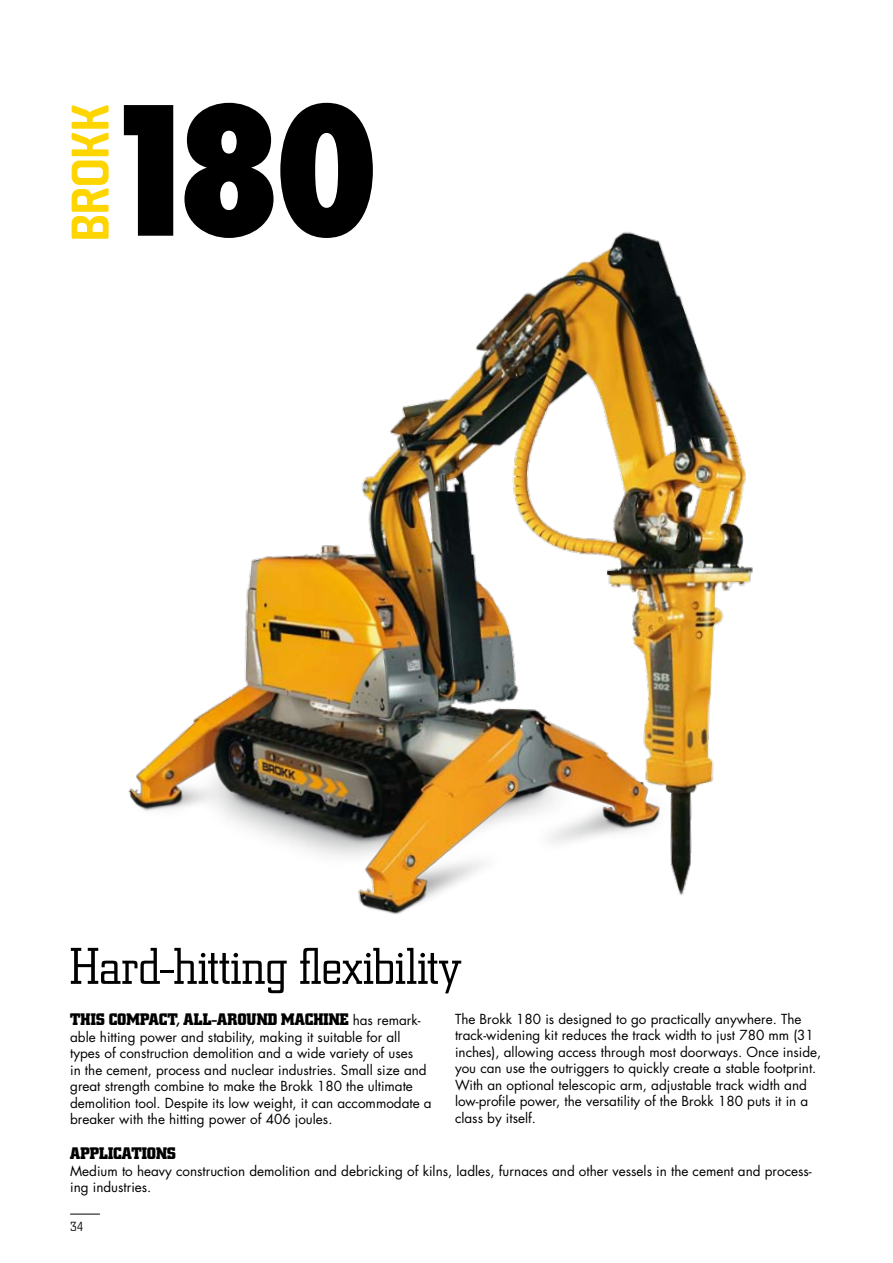
<style>
.page{position:relative;width:893px;height:1263px;background:#fff}
.page>*{position:absolute;margin:0;border:0;box-sizing:border-box;transform-origin:0 0}
.t1{font:51.15px "Fishmonger MS";letter-spacing:-.03em;color:#ffd500}
.t2{font:300 51px "City";letter-spacing:.01em;color:#000}
.t3{font:700 16.5px "City";letter-spacing:.005em;color:#000}
.t4{font:13.5px/16.5px "Futura";color:#000}
.t5{font:300 13.5px "City";color:#000}
.s1{font-family:"City";font-weight:700;font-size:16.5px}
</style>
<div class="page">
<hr style="left:70px;top:1214px;width:30px;height:1px;background:#000">
<img style="left:128px;top:232px;width:625px;height:683px">
<svg style="left:124px;top:103px;width:249px;height:135px"></svg>
<h1 class="t1" style="left:55px;top:242px;width:140px;rotate:-90deg">brokk</h1>
<h2 class="t2" style="left:70px;top:938px;width:393px">Hard-hitting flexibility</h2>
<p class="t4" style="left:70px;top:1012px;width:363px;text-indent:253px"><span class="s1">INE</span> has remark&shy;able hitting power and stability, making it suitable for all types of construction demolition and a wide variety of uses<br>in the cement, process and nuclear industries. Small size and great strength combine to make the Brokk 180 the ultimate demolition tool. Despite its low weight, it can accommodate a breaker with the hitting power of 406 joules.</p>
<p class="t4" style="left:455px;top:1010px;width:368px">The Brokk 180 is designed to go practically anywhere. The track-widening kit reduces the track width to just 780 mm (31 inches), allowing access through most doorways. Once inside, you can use the outriggers to quickly create a stable footprint.<br>With an optional telescopic arm, adjustable track width and low-profile power, the versatility of the Brokk 180 puts it in a class by itself.</p>
<p class="t3" style="left:70px;top:1010px;width:50px">THIS COMPACT</p>
<p class="t3" style="left:176px;top:1010px;width:52px">, ALL-AROU</p>
<p class="t3" style="left:257px;top:1010px;width:36px">ND MACH</p>
<p class="t3" style="left:70px;top:1144px;width:108px">APPLICATIONS</p>
<p class="t4" style="left:70px;top:1162px;width:743px">Medium to heavy construction demolition and debricking of kilns, ladles, furnaces and other vessels in the cement and process&shy;ing industries.</p>
<p class="t5" style="left:70px;top:1219px;width:15px">34</p>
</div>
